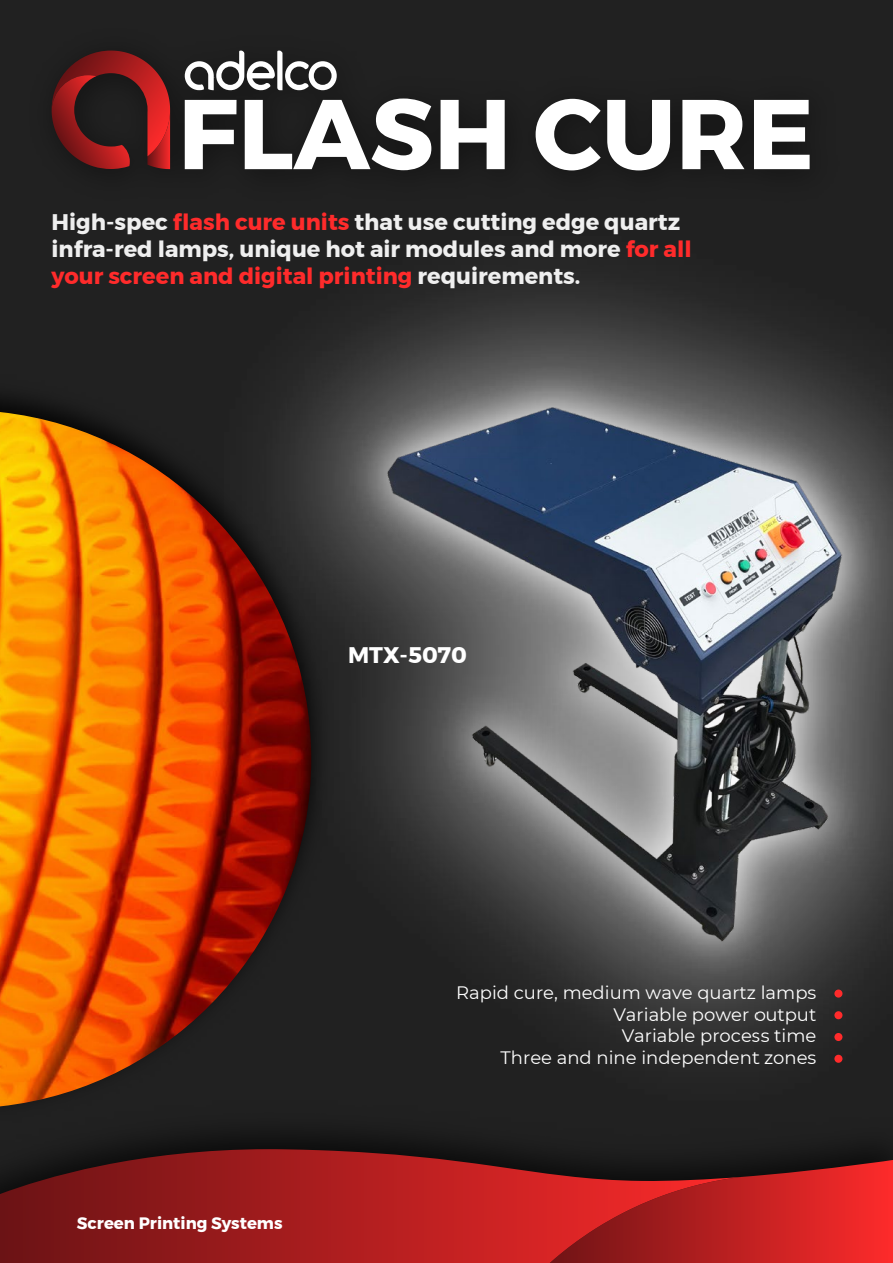
<style>
.page{position:relative;width:893px;height:1263px;background:#212121}
.page>*{position:absolute;margin:0;border:0;box-sizing:border-box;transform-origin:0 0}
.t1{font:700 22.5px/27px "Montserrat";color:#efefef}
.t2{font:700 22.5px "Montserrat";color:#fff}
.t3{font:18px/21.6px "Montserrat";color:#fff;text-align:right}
.t4{font:700 16.5px "Montserrat";color:#fff}
.s1{color:#ff2b2b}
</style>
<div class="page">
<img style="left:316px;top:281px;width:442px;height:770px">
<img style="left:323px;top:343px;width:435px;height:662px">
<img style="left:316px;top:367px;width:442px;height:582px">
<img style="left:0;top:368px;width:343px;height:683px">
<img style="left:0;top:412px;width:311px;height:689px">
<img style="left:51px;top:50px;width:759px;height:121px">
<svg style="left:52px;top:73px;width:118px;height:96px"></svg>
<svg style="left:185px;top:51px;width:152px;height:39px"></svg>
<svg style="left:185px;top:100px;width:52px;height:69px"></svg>
<svg style="left:245px;top:99px;width:186px;height:71px"></svg>
<svg style="left:441px;top:100px;width:64px;height:69px"></svg>
<svg style="left:536px;top:99px;width:65px;height:71px"></svg>
<svg style="left:607px;top:100px;width:63px;height:70px"></svg>
<svg style="left:682px;top:100px;width:62px;height:69px"></svg>
<svg style="left:754px;top:100px;width:56px;height:69px"></svg>
<img style="left:0;top:1101px;width:890px;height:59px">
<svg style="left:743px;top:1160px;width:150px;height:103px"></svg>
<svg style="left:0;top:1149px;width:743px;height:114px"></svg>
<img style="left:758px;top:321px;width:135px;height:742px">
<p class="t1" style="left:52px;top:208px;width:642px">High-spec <span class="s1">flash cure units</span> that use cutting edge quartz infra-red lamps, unique hot air modules and more <span class="s1">for all your screen and digital printing</span> requirements.</p>
<p class="t2" style="left:348px;top:637px;width:120px">MTX-5070</p>
<p class="t4" style="left:77px;top:1210px;width:207px">Screen Printing Systems</p>
<p class="t3" style="left:456px;top:981px;width:362px">Rapid cure, medium wave quartz lamps<br>Variable power output<br>Variable process time<br>Three and nine independent zones</p>
</div>
